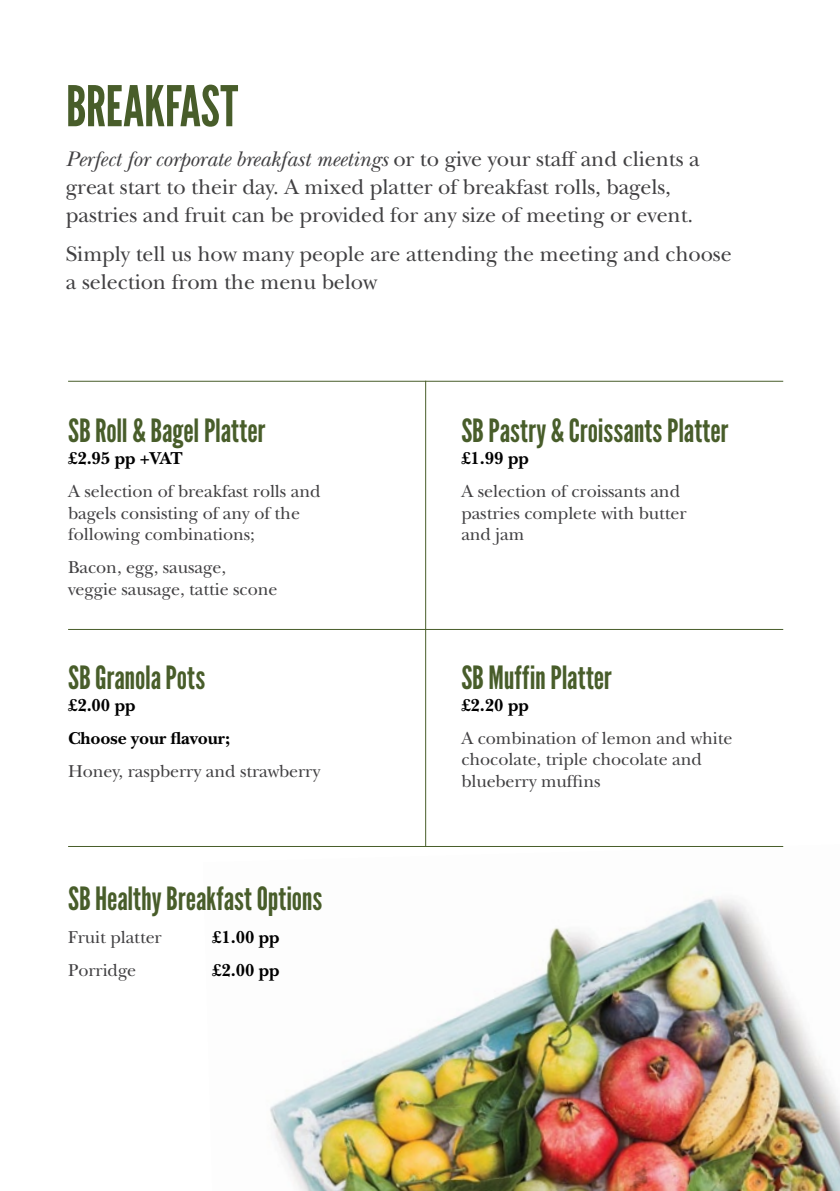
<style>
.page{position:relative;width:840px;height:1191px;background:#fff}
.page>*{position:absolute;margin:0;border:0;box-sizing:border-box;transform-origin:0 0}
.t1{font:56px "League Gothic";color:#485d2a}
.t2{font:32px "League Gothic";color:#485d2a}
.t3{font:22px/28px "New Baskerville";letter-spacing:-.005em;color:#414042}
.t4{font:18px/21.6px "New Baskerville";letter-spacing:-.005em;color:#414042}
.t5{font:700 18px/33px "New Baskerville";letter-spacing:-.005em;color:#000}
.s1{font-style:italic}
</style>
<div class="page">
<img style="left:270px;top:844px;width:569px;height:347px">
<hr style="left:68px;top:381px;width:714px;height:1px;background:#485d2a">
<hr style="left:68px;top:629px;width:714px;height:1px;background:#485d2a">
<hr style="left:68px;top:846px;width:714px;height:1px;background:#485d2a">
<hr style="left:425px;top:381px;width:1px;height:465px;background:#485d2a">
<h1 class="t1" style="left:66px;top:73px;width:173px">BREAKFAST</h1>
<p class="t3" style="left:66px;top:145px;width:635px"><span class="s1">Perfect for corporate breakfast meetings</span> or to give your staff and clients a great start to their day. A mixed platter of breakfast rolls, bagels, pastries and fruit can be provided for any size of meeting or event.</p>
<p class="t3" style="left:66px;top:240px;width:667px">Simply tell us how many people are attending the meeting and choose a selection from the menu below</p>
<h2 class="t2" style="left:68px;top:412px;width:198px">SB Roll &amp; Bagel Platter</h2>
<p class="t5" style="left:68px;top:442px;width:116px">£2.95 pp +VAT</p>
<p class="t4" style="left:68px;top:480px;width:254px">A selection of breakfast rolls and bagels consisting of any of the following combinations;</p>
<p class="t4" style="left:68px;top:556px;width:211px">Bacon, egg, sausage, veggie sausage, tattie scone</p>
<h2 class="t2" style="left:68px;top:659px;width:138px">SB Granola Pots</h2>
<p class="t5" style="left:68px;top:688px;width:163px">£2.00 pp<br>Choose your flavour;</p>
<p class="t4" style="left:68px;top:760px;width:253px">Honey, raspberry and strawberry</p>
<h2 class="t2" style="left:68px;top:880px;width:256px">SB Healthy Breakfast Options</h2>
<p class="t4" style="left:68px;top:926px;width:95px">Fruit platter</p>
<p class="t5" style="left:212px;top:921px;width:69px">£1.00 pp</p>
<p class="t4" style="left:68px;top:959px;width:70px">Porridge</p>
<p class="t5" style="left:212px;top:954px;width:69px">£2.00 pp</p>
<h2 class="t2" style="left:461px;top:412px;width:268px">SB Pastry &amp; Croissants Platter</h2>
<p class="t5" style="left:461px;top:442px;width:69px">£1.99 pp</p>
<p class="t4" style="left:461px;top:480px;width:226px">A selection of croissants and pastries complete with butter and jam</p>
<h2 class="t2" style="left:461px;top:659px;width:152px">SB Muffin Platter</h2>
<p class="t5" style="left:461px;top:688px;width:69px">£2.20 pp</p>
<p class="t4" style="left:461px;top:727px;width:272px">A combination of lemon and white chocolate, triple chocolate and blueberry muffins</p>
</div>
